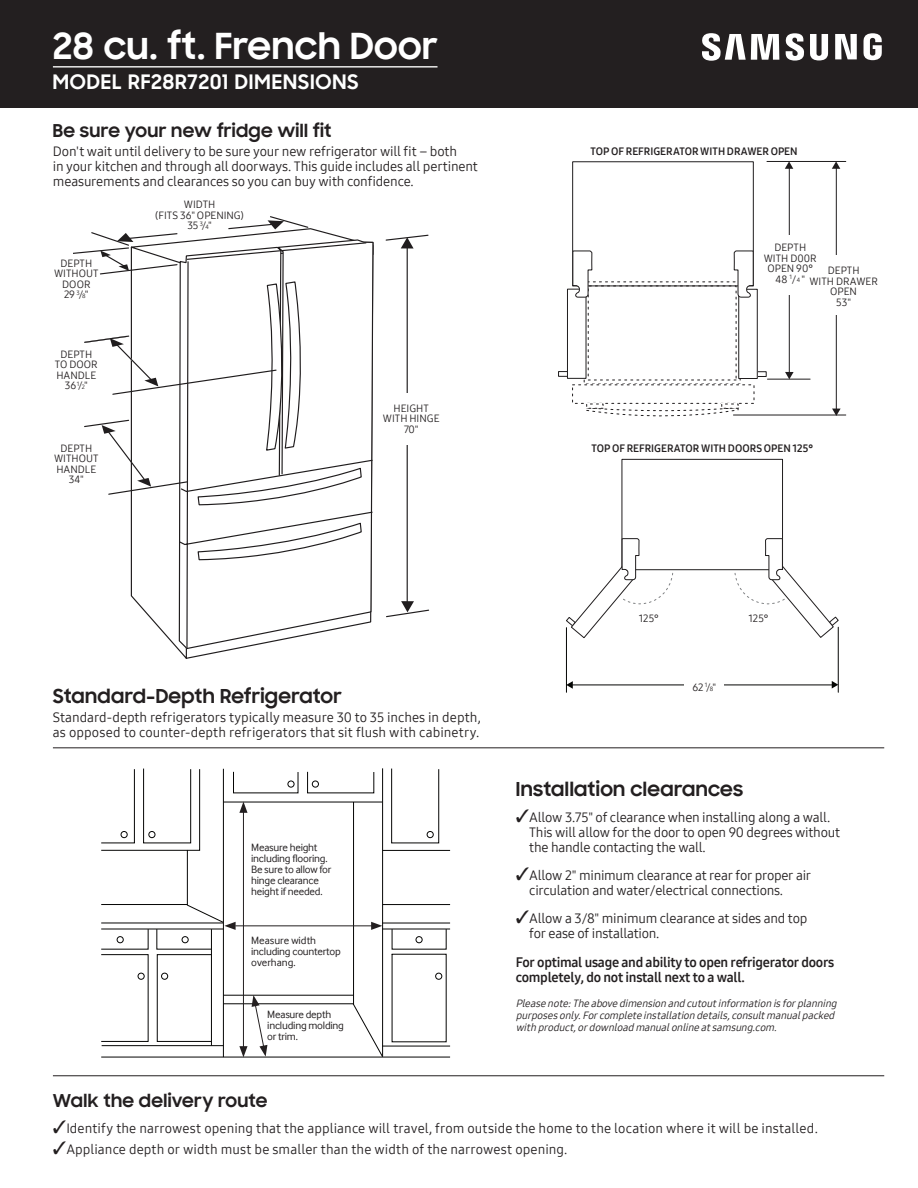
<style>
.page{position:relative;width:918px;height:1188px;background:#fff}
.page>*{position:absolute;margin:0;border:0;box-sizing:border-box;transform-origin:0 0}
.t1{font:700 36.45px "Samsung Sharp Sans";letter-spacing:.01em;color:#fff}
.t2{font:700 20.25px "Samsung Sharp Sans";letter-spacing:.04em;color:#fff}
.t3{font:700 19.5px "Samsung Sharp Sans";letter-spacing:.02em;color:#231f20}
.t4{font:700 18px "Samsung Sharp Sans";letter-spacing:.02em;color:#231f20}
.t5{font:13.5px/15px "Samsung One 400";letter-spacing:-.01em;color:#231f20}
.t6{font:13.5px/15px "Samsung One 700";letter-spacing:-.02em;color:#231f20}
.t7{font:10.95px/11.1px "Samsung Inter Face";letter-spacing:-.02em;color:#231f20}
.t8{font:10.5px/10.5px "Samsung One 400";letter-spacing:.005em;color:#231f20;text-align:center}
.t9{font:italic 10.5px/12px "Samsung One 400";color:#231f20}
.t10{font:10.5px "Samsung One 700";color:#231f20}
.s1{font-size:6.15px}
</style>
<div class="page">
<div style="left:0;top:0;width:918px;height:108px;background:#231f20"></div>
<hr style="left:53px;top:66px;width:385px;height:2px;background:#fff">
<svg style="left:702px;top:33px;width:180px;height:28px"></svg>
<hr style="left:53px;top:747px;width:831px;height:1px;background:#231f20">
<hr style="left:53px;top:1075px;width:831px;height:1px;background:#231f20">
<hr style="left:767px;top:161px;width:79px;height:1px;background:#201d1e">
<hr style="left:767px;top:379px;width:43px;height:1px;background:#201d1e">
<hr style="left:733px;top:415px;width:113px;height:1px;background:#201d1e">
<hr style="left:789px;top:166px;width:1px;height:207px;background:#201d1e">
<svg style="left:785px;top:372px;width:9px;height:7px"></svg>
<svg style="left:785px;top:162px;width:8px;height:7px"></svg>
<hr style="left:836px;top:166px;width:1px;height:243px;background:#201d1e">
<svg style="left:832px;top:409px;width:9px;height:7px"></svg>
<svg style="left:832px;top:162px;width:8px;height:7px"></svg>
<svg style="left:586px;top:310px;width:151px;height:71px"></svg>
<div style="left:588px;top:286px;width:148px;height:94px;background:#fff"></div>
<svg style="left:586px;top:407px;width:153px;height:10px"></svg>
<div style="left:586px;top:404px;width:17px;height:5px;border:1px dashed #201d1e"></div>
<div style="left:572px;top:161px;width:182px;height:125px;border:1px solid #201d1e"></div>
<div style="left:757px;top:371px;width:10px;height:6px;border:1px solid #201d1e"></div>
<div style="left:738px;top:289px;width:20px;height:90px;border:1px solid #201d1e"></div>
<div style="left:558px;top:371px;width:10px;height:6px;border:1px solid #201d1e"></div>
<div style="left:567px;top:289px;width:19px;height:90px;border:1px solid #201d1e"></div>
<svg style="left:733px;top:239px;width:21px;height:71px"></svg>
<svg style="left:572px;top:250px;width:21px;height:60px"></svg>
<div style="left:773px;top:236px;width:32px;height:59px;background:#fff"></div>
<div style="left:820px;top:255px;width:31px;height:60px;background:#fff"></div>
<hr style="left:407px;top:246px;width:1px;height:359px;background:#201d1e">
<svg style="left:385px;top:234px;width:44px;height:15px"></svg>
<svg style="left:386px;top:601px;width:44px;height:17px"></svg>
<div style="left:382px;top:393px;width:44px;height:51px;background:#fff"></div>
<svg style="left:74px;top:216px;width:300px;height:433px"></svg>
<div style="left:622px;top:459px;width:161px;height:111px;border:1px solid #201d1e"></div>
<svg style="left:565px;top:528px;width:274px;height:111px"></svg>
<hr style="left:838px;top:627px;width:1px;height:65px;background:#040503">
<hr style="left:566px;top:628px;width:1px;height:64px;background:#040503">
<hr style="left:572px;top:685px;width:262px;height:1px;background:#040503">
<svg style="left:567px;top:681px;width:6px;height:8px"></svg>
<svg style="left:832px;top:681px;width:6px;height:8px"></svg>
<div style="left:685px;top:667px;width:39px;height:33px;background:#fff"></div>
<div style="left:639px;top:614px;width:20px;height:8px;background:#fff"></div>
<div style="left:749px;top:614px;width:19px;height:8px;background:#fff"></div>
<hr style="left:102px;top:1045px;width:121px;height:1px;background:#050504">
<hr style="left:101px;top:1057px;width:349px;height:1px;background:#050504">
<hr style="left:211px;top:929px;width:1px;height:117px;background:#050504">
<div style="left:138px;top:973px;width:6px;height:7px;border:1px solid #050504;border-radius:50%"></div>
<div style="left:161px;top:973px;width:7px;height:7px;border:1px solid #050504;border-radius:50%"></div>
<div style="left:101px;top:954px;width:47px;height:88px;border:1px solid #050504"></div>
<div style="left:157px;top:954px;width:55px;height:88px;border:1px solid #050504"></div>
<hr style="left:223px;top:769px;width:1px;height:288px;background:#050504">
<hr style="left:223px;top:1004px;width:131px;height:1px;background:#050504">
<hr style="left:223px;top:995px;width:131px;height:1px;background:#050504">
<hr style="left:353px;top:802px;width:1px;height:203px;background:#050504">
<hr style="left:223px;top:802px;width:159px;height:1px;background:#050504">
<hr style="left:382px;top:768px;width:1px;height:289px;background:#050504">
<div style="left:312px;top:781px;width:7px;height:6px;border:1px solid #050504;border-radius:50%"></div>
<svg style="left:288px;top:781px;width:6px;height:6px"></svg>
<svg style="left:353px;top:1003px;width:30px;height:54px"></svg>
<hr style="left:382px;top:1046px;width:68px;height:1px;background:#050504">
<hr style="left:382px;top:929px;width:68px;height:1px;background:#050504">
<hr style="left:382px;top:923px;width:68px;height:1px;background:#050504">
<hr style="left:383px;top:904px;width:67px;height:1px;background:#050504">
<hr style="left:383px;top:850px;width:67px;height:1px;background:#050504">
<svg style="left:391px;top:768px;width:48px;height:75px"></svg>
<div style="left:427px;top:831px;width:6px;height:7px;border:1px solid #050504;border-radius:50%"></div>
<div style="left:416px;top:936px;width:6px;height:7px;border:1px solid #050504;border-radius:50%"></div>
<div style="left:435px;top:973px;width:7px;height:7px;border:1px solid #050504;border-radius:50%"></div>
<hr style="left:243px;top:810px;width:1px;height:239px;background:#231f20">
<svg style="left:239px;top:995px;width:28px;height:62px"></svg>
<hr style="left:235px;top:926px;width:139px;height:1px;background:#231f20">
<svg style="left:101px;top:768px;width:147px;height:182px"></svg>
<svg style="left:371px;top:922px;width:11px;height:8px"></svg>
<h1 class="t1" style="left:53px;top:19px;width:386px">28 cu. ft. French Door</h1>
<h2 class="t2" style="left:53px;top:67px;width:307px">MODEL RF28R7201 DIMENSIONS</h2>
<h3 class="t4" style="left:53px;top:117px;width:280px">Be sure your new fridge will fit</h3>
<p class="t5" style="left:53px;top:144px;width:427px">Don't wait until delivery to be sure your new refrigerator will fit – both<br>in your kitchen and through all doorways. This guide includes all pertinent measurements and clearances so you can buy with confidence.</p>
<p class="t8" style="left:54px;top:258px;width:46px">DEPTH<br>WITHOUT<br>DOOR<br>29 <sup>3</sup>/<span class="s1">8</span>"</p>
<p class="t8" style="left:55px;top:349px;width:44px">DEPTH<br>TO DOOR<br>HANDLE<br>36 <sup>1</sup>/<span class="s1">2</span>"</p>
<p class="t8" style="left:54px;top:443px;width:46px">DEPTH<br>WITHOUT<br>HANDLE<br>34"</p>
<p class="t8" style="left:155px;top:199px;width:90px">WIDTH<br>(FITS 36" OPENING)<br>35 <sup>3</sup>/<span class="s1">4</span>"</p>
<p class="t8" style="left:383px;top:403px;width:58px">HEIGHT<br>WITH HINGE<br>70"</p>
<p class="t10" style="left:591px;top:144px;width:209px">TOP OF REFRIGERATOR WITH DRAWER OPEN</p>
<p class="t8" style="left:764px;top:242px;width:54px">DEPTH<br>WITH D00R<br>OPEN 90°<br>48 <sup>1</sup>/<span class="s1">4</span> "</p>
<p class="t8" style="left:809px;top:265px;width:70px">DEPTH<br>WITH DRAWER<br>OPEN<br>53"</p>
<p class="t10" style="left:591px;top:442px;width:223px">TOP OF REFRIGERATOR WITH DOORS OPEN 125°</p>
<h3 class="t3" style="left:53px;top:681px;width:290px">Standard-Depth Refrigerator</h3>
<p class="t5" style="left:53px;top:709px;width:429px">Standard-depth refrigerators typically measure 30 to 35 inches in depth, as opposed to counter-depth refrigerators that sit flush with cabinetry.</p>
<p class="t7" style="left:251px;top:841px;width:82px">Measure height including flooring.<br>Be sure to allow for hinge clearance height if needed.</p>
<p class="t7" style="left:251px;top:935px;width:91px">Measure width including countertop overhang.</p>
<p class="t7" style="left:267px;top:1008px;width:78px">Measure depth including molding or trim.</p>
<p class="t8" style="left:639px;top:613px;width:21px">125°</p>
<p class="t8" style="left:749px;top:613px;width:21px">125°</p>
<p class="t8" style="left:693px;top:682px;width:25px">62 <sup>1</sup>/<span class="s1">8</span>"</p>
<h3 class="t3" style="left:516px;top:775px;width:229px">Installation clearances</h3>
<p class="t5" style="left:529px;top:809px;width:312px;text-indent:-14px">✓Allow 3.75" of clearance when installing along a wall.<br>This will allow for the door to open 90 degrees without the handle contacting the wall.</p>
<p class="t5" style="left:529px;top:868px;width:283px;text-indent:-14px">✓Allow 2" minimum clearance at rear for proper air circulation and water/electrical connections.</p>
<p class="t5" style="left:529px;top:911px;width:280px;text-indent:-14px">✓Allow a 3/8" minimum clearance at sides and top for ease of installation.</p>
<p class="t6" style="left:516px;top:954px;width:320px">For optimal usage and ability to open refrigerator doors completely, do not install next to a wall.</p>
<p class="t9" style="left:516px;top:997px;width:326px">Pleasenote:Theabovedimensionandcutoutinformationisforplanning purposesonly.Forcompleteinstallationdetails,consultmanualpacked withproduct,ordownloadmanualonlineatsamsung.com.</p>
<h3 class="t4" style="left:53px;top:1087px;width:216px">Walk the delivery route</h3>
<p class="t5" style="left:53px;top:1120px;width:766px">✓Identify the narrowest opening that the appliance will travel, from outside the home to the location where it will be installed.</p>
<p class="t5" style="left:53px;top:1142px;width:516px">✓Appliance depth or width must be smaller than the width of the narrowest opening.</p>
</div>
